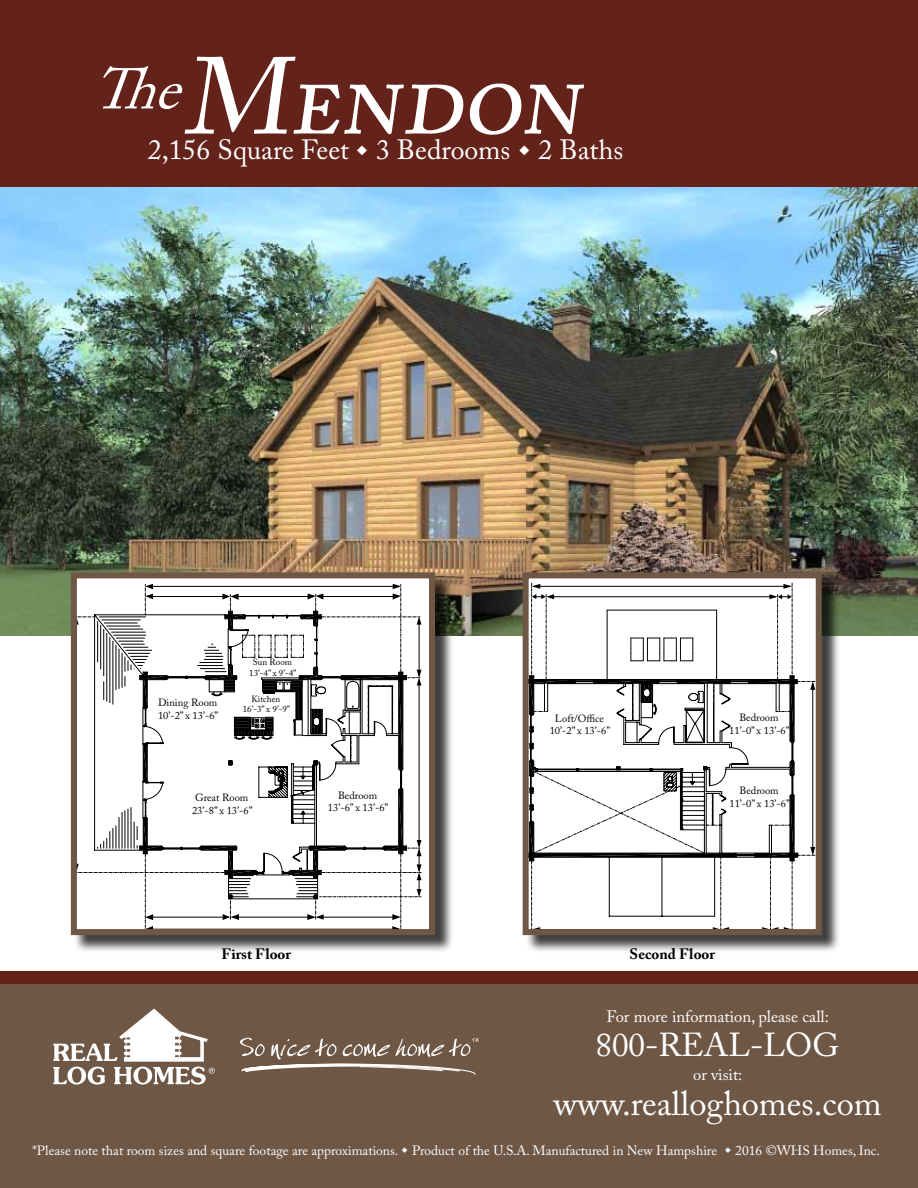
<style>
.page{position:relative;width:918px;height:1188px;background:#fff}
.page>*{position:absolute;margin:0;border:0;box-sizing:border-box;transform-origin:0 0}
.t1{font:108px "Adobe Caslon Pro";color:#fff}
.t2{font:italic 56.85px "Adobe Caslon Pro";color:#fff}
.t3{font:34.5px "Adobe Caslon Pro";color:#fff}
.t4{font:33px "Adobe Caslon Pro";color:#fff}
.t5{font:27.75px "Adobe Caslon Pro";color:#fff}
.t6{font:16.5px "Adobe Caslon Pro";color:#fff}
.t7{font:700 15px "Adobe Caslon Pro";color:#000}
.t8{font:13.5px "Adobe Caslon Pro";color:#fff}
.t9{font:10.5px/12.6px "Adobe Caslon Pro";color:#000;text-align:center}
.t10{font:9px/10.8px "Adobe Caslon Pro";color:#000;text-align:center}
</style>
<div class="page">
<img style="left:0;top:187px;width:918px;height:448px">
<div style="left:0;top:983px;width:918px;height:205px;background:#6e5745"></div>
<div style="left:0;top:971px;width:918px;height:13px;background:#64231a"></div>
<div style="left:0;top:0;width:918px;height:187px;background:#64231a"></div>
<div style="left:73px;top:575px;width:381px;height:379px;background:#000;opacity:.75"></div>
<div style="left:74px;top:575px;width:358px;height:357px;background:#fff"></div>
<svg style="left:93px;top:614px;width:46px;height:259px"></svg>
<svg style="left:97px;top:616px;width:42px;height:257px"></svg>
<svg style="left:78px;top:614px;width:19px;height:11px"></svg>
<svg style="left:139px;top:584px;width:283px;height:344px"></svg>
<div style="left:71px;top:572px;width:364px;height:363px;border:6px solid #6e5745"></div>
<div style="left:525px;top:575px;width:315px;height:379px;background:#000;opacity:.75"></div>
<svg style="left:530px;top:583px;width:285px;height:345px"></svg>
<div style="left:523px;top:572px;width:299px;height:363px;border:6px solid #6e5745"></div>
<svg style="left:53px;top:1009px;width:162px;height:76px"></svg>
<svg style="left:240px;top:1038px;width:238px;height:37px"></svg>
<h1 class="t1" style="left:184px;top:33px;width:426px">Mendon</h1>
<h3 class="t5" style="left:376px;top:133px;width:249px">3 Bedrooms 2 Baths</h3>
<h2 class="t2" style="left:92px;top:56px;width:122px">The</h2>
<h3 class="t5" style="left:148px;top:133px;width:203px">2,156 Square Feet</h3>
<p class="t9" style="left:158px;top:696px;width:62px;text-align:left">Dining Room<br>10’-2” x 13’-6”</p>
<p class="t10" style="left:249px;top:657px;width:49px">Sun Room<br>13’-4” x 9’-4”</p>
<p class="t10" style="left:243px;top:693px;width:49px">Kitchen<br>16’-3” x 9’-9”</p>
<p class="t9" style="left:550px;top:712px;width:62px">Loft/Office<br>10’-2” x 13’-6”</p>
<p class="t9" style="left:729px;top:711px;width:62px">Bedroom<br>11’-0” x 13’-6”</p>
<p class="t9" style="left:192px;top:791px;width:62px;text-align:left">Great Room<br>23’-8” x 13’-6”</p>
<p class="t9" style="left:328px;top:789px;width:62px">Bedroom<br>13’-6” x 13’-6”</p>
<p class="t9" style="left:729px;top:784px;width:62px">Bedroom<br>11’-0” x 13’-6”</p>
<h3 class="t7" style="left:221px;top:945px;width:71px">First Floor</h3>
<h3 class="t7" style="left:630px;top:945px;width:87px">Second Floor</h3>
<h3 class="t6" style="left:607px;top:1006px;width:224px">For more information, please call:</h3>
<h3 class="t4" style="left:596px;top:1025px;width:245px">800-REAL-LOG</h3>
<h3 class="t6" style="left:693px;top:1065px;width:51px">or visit:</h3>
<h3 class="t3" style="left:554px;top:1082px;width:329px">www.realloghomes.com</h3>
<p class="t8" style="left:32px;top:1142px;width:686px">*Please note that room sizes and square footage are approximations. Product of the U.S.A. Manufactured in New Hampshire</p>
<p class="t8" style="left:735px;top:1142px;width:146px">2016 ©WHS Homes, Inc.</p>
</div>
